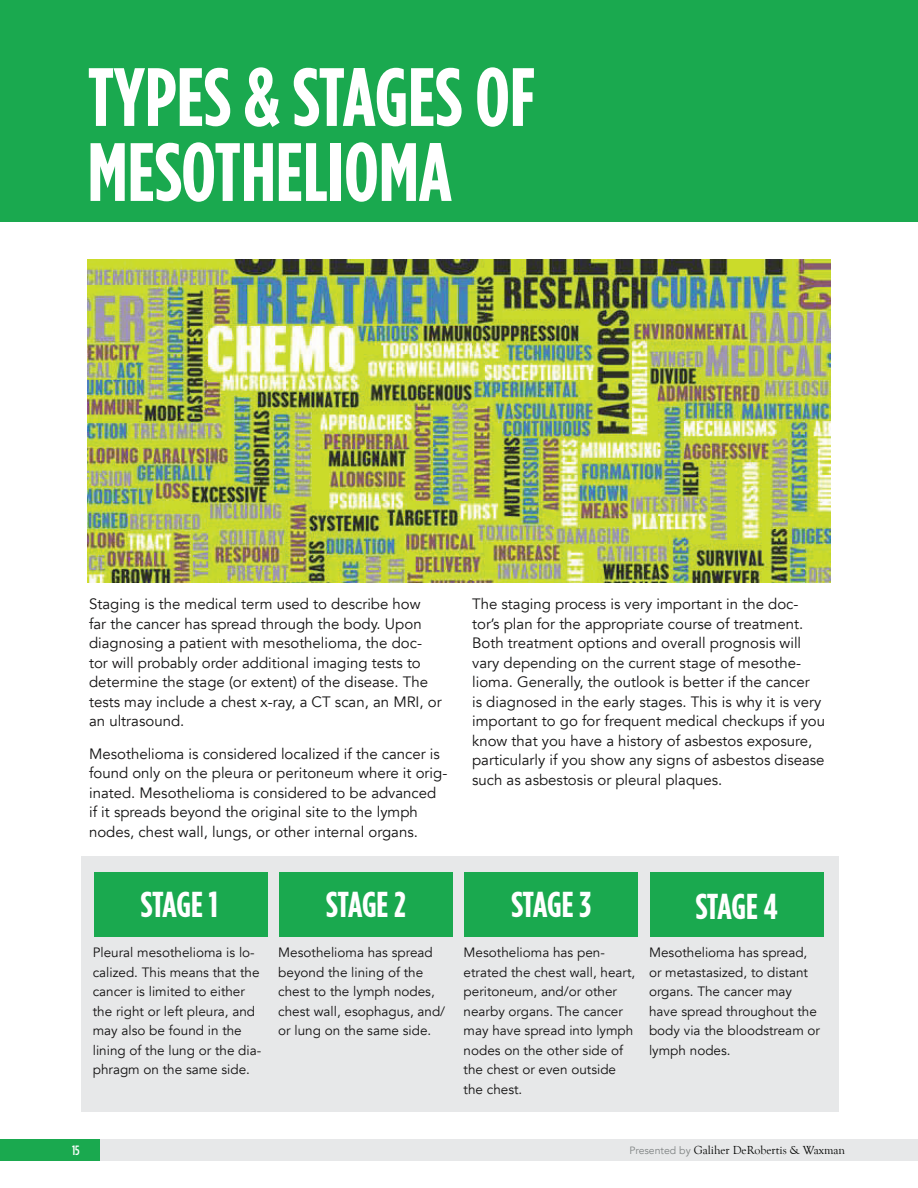
<style>
.page{position:relative;width:918px;height:1188px;background:#fff}
.page>*{position:absolute;margin:0;border:0;box-sizing:border-box;transform-origin:0 0}
.t1{font:700 82.5px/75px "Gotham Condensed";color:#fff}
.t2{font:700 36px "Gotham Condensed";letter-spacing:-.01em;color:#fff}
.t3{font:15px/19.5px "Avenir";color:#131212}
.t4{font:13.5px/19.5px "Avenir";color:#131212}
.t5{font:500 13.5px "Gotham Condensed";color:#fff}
.t6{font:12px "Goudy Old Style T";color:#040503}
.s1{font-family:"Avenir";font-size:10.5px;color:#808484}
</style>
<div class="page">
<div style="left:53px;top:1139px;width:865px;height:21px;background:#e7e8e9"></div>
<div style="left:0;top:1139px;width:99px;height:21px;background:#1aa94f"></div>
<div style="left:0;top:0;width:918px;height:222px;background:#1aa94f"></div>
<div style="left:81px;top:856px;width:758px;height:256px;background:#e7e8e9"></div>
<div style="left:94px;top:873px;width:173px;height:64px;background:#1aa94f"></div>
<div style="left:279px;top:873px;width:174px;height:64px;background:#1aa94f"></div>
<div style="left:465px;top:873px;width:173px;height:64px;background:#1aa94f"></div>
<div style="left:650px;top:873px;width:174px;height:64px;background:#1aa94f"></div>
<img style="left:88px;top:259px;width:742px;height:323px">
<h1 class="t1" style="left:88px;top:59px;width:449px">TYPES &amp; STAGES OF<br>MESOTHELIOMA</h1>
<p class="t3" style="left:89px;top:595px;width:354px">Staging is the medical term used to describe how<br>far the cancer has spread through the body. Upon diagnosing a patient with mesothelioma, the doc&shy;tor will probably order additional imaging tests to determine the stage (or extent) of the disease. The tests may include a chest x-ray, a CT scan, an MRI, or an ultrasound.</p>
<p class="t3" style="left:89px;top:744px;width:360px">Mesothelioma is considered localized if the cancer is found only on the pleura or peritoneum where it orig&shy;inated. Mesothelioma is considered to be advanced if it spreads beyond the original site to the lymph nodes, chest wall, lungs, or other internal organs.</p>
<p class="t3" style="left:472px;top:595px;width:355px">The staging process is very important in the doc&shy;tor’s plan for the appropriate course of treatment.<br>Both treatment options and overall prognosis will vary depending on the current stage of mesothe&shy;lioma. Generally, the outlook is better if the cancer<br>is diagnosed in the early stages. This is why it is very important to go for frequent medical checkups if you know that you have a history of asbestos exposure, particularly if you show any signs of asbestos disease such as asbestosis or pleural plaques.</p>
<h2 class="t2" style="left:141px;top:884px;width:79px">STAGE 1</h2>
<h2 class="t2" style="left:326px;top:884px;width:81px">STAGE 2</h2>
<h2 class="t2" style="left:511px;top:884px;width:81px">STAGE 3</h2>
<h2 class="t2" style="left:696px;top:885px;width:83px">STAGE 4</h2>
<p class="t4" style="left:93px;top:943px;width:170px">Pleural mesothelioma is lo&shy;calized. This means that the cancer is limited to either the right or left pleura, and may also be found in the lining of the lung or the dia&shy;phragm on the same side.</p>
<p class="t4" style="left:278px;top:943px;width:169px">Mesothelioma has spread beyond the lining of the chest to the lymph nodes, chest wall, esophagus, and/ or lung on the same side.</p>
<p class="t4" style="left:464px;top:943px;width:173px">Mesothelioma has pen&shy;etrated the chest wall, heart, peritoneum, and/or other nearby organs. The cancer may have spread into lymph nodes on the other side of the chest or even outside the chest.</p>
<p class="t4" style="left:649px;top:943px;width:173px">Mesothelioma has spread, or metastasized, to distant organs. The cancer may have spread throughout the body via the bloodstream or lymph nodes.</p>
<p class="t5" style="left:72px;top:1142px;width:9px">15</p>
<p class="t6" style="left:629px;top:1143px;width:217px"><span class="s1">Presented by</span> Galiher DeRobertis &amp; Waxman</p>
</div>
